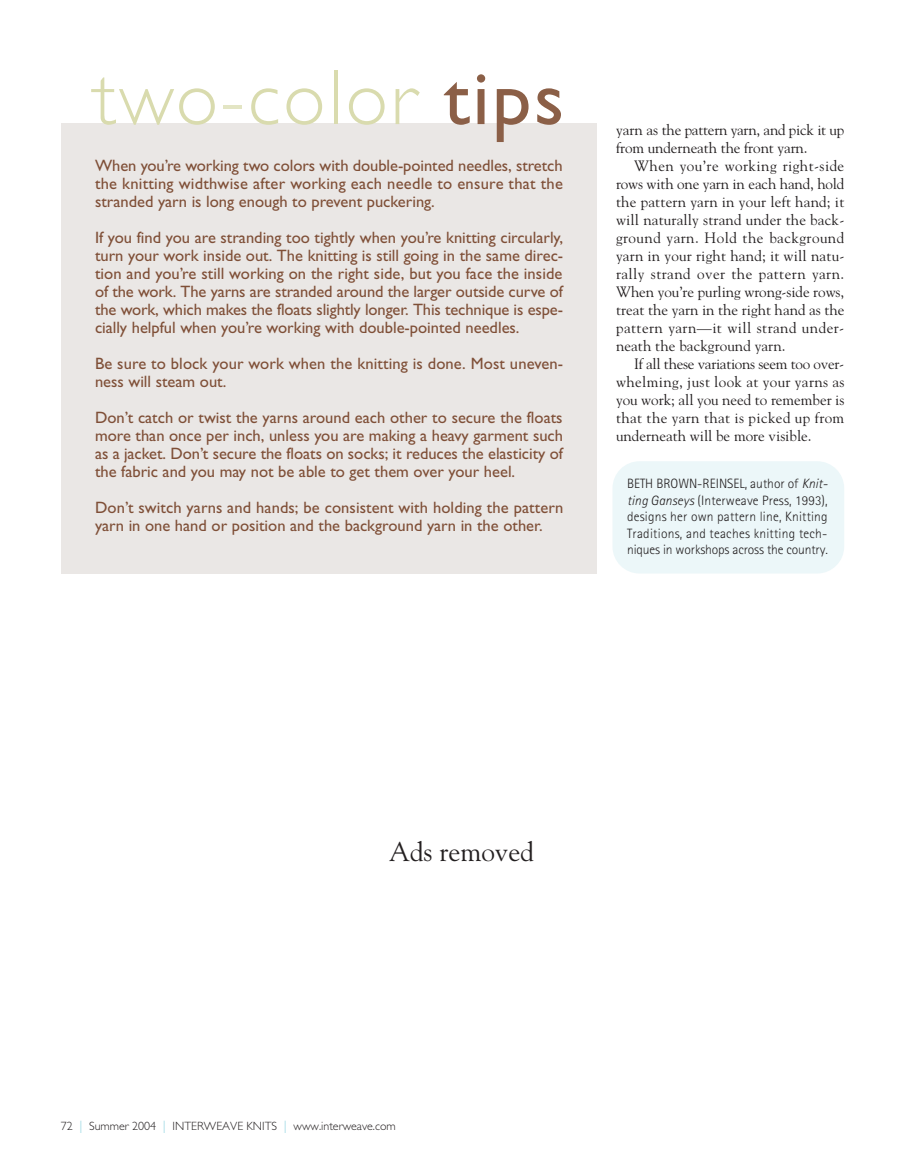
<style>
.page{position:relative;width:905px;height:1168px;background:#fff}
.page>*{position:absolute;margin:0;border:0;box-sizing:border-box;transform-origin:0 0}
.t1{font:300 78px "Gill Sans";letter-spacing:.035em;color:#d9dbae}
.t2{font:27px "Goudy";color:#231f20}
.t3{font:16.5px/18px "Gill Sans";color:#7f4f37;text-align:justify}
.t4{font:15px/18px "Goudy";color:#231f20;text-align:justify}
.t5{font:300 13.5px/16.5px "Rotis Sans Serif";letter-spacing:-.01em;color:#231f20;text-align:justify}
.t6{font:300 12px "Gill Sans";color:#231f20}
.s1{color:#e3e5c4}
.s2{font-weight:400;color:#8b5f47}
.s3{font-style:italic}
.s4{font-size:18px;color:#a2dbe6}
</style>
<div class="page">
<div style="left:612px;top:461px;width:232px;height:112px;background:#ecf7f9;border-radius:27px"></div>
<div style="left:61px;top:123px;width:535px;height:450px;background:#eae7e5"></div>
<h1 class="t1" style="left:93px;top:68px;width:473px">two<span class="s1">-</span>color <span class="s2">tips</span></h1>
<p class="t3" style="left:95px;top:158px;width:469px">When you’re working two colors with double-pointed needles, stretch the knitting widthwise after working each needle to ensure that the stranded yarn is long enough to prevent puckering.</p>
<p class="t3" style="left:95px;top:230px;width:470px">If you find you are stranding too tightly when you’re knitting circularly, turn your work inside out. The knitting is still going in the same direc&shy;tion and you’re still working on the right side, but you face the inside of the work. The yarns are stranded around the larger outside curve of the work, which makes the floats slightly longer. This technique is espe&shy;cially helpful when you’re working with double-pointed needles.</p>
<p class="t3" style="left:95px;top:356px;width:469px">Be sure to block your work when the knitting is done. Most uneven&shy;ness will steam out.</p>
<p class="t3" style="left:95px;top:410px;width:469px">Don’t catch or twist the yarns around each other to secure the floats more than once per inch, unless you are making a heavy garment such as a jacket. Don’t secure the floats on socks; it reduces the elasticity of the fabric and you may not be able to get them over your heel.</p>
<p class="t3" style="left:95px;top:500px;width:470px">Don’t switch yarns and hands; be consistent with holding the pattern yarn in one hand or position and the background yarn in the other.</p>
<p class="t4" style="left:616px;top:121px;width:230px">yarn as the pattern yarn, and pick it up from underneath the front yarn.</p>
<p class="t4" style="left:616px;top:157px;width:230px;text-indent:18px">When you’re working right-side rows with one yarn in each hand, hold the pattern yarn in your left hand; it will naturally strand under the back&shy;ground yarn. Hold the background yarn in your right hand; it will natu&shy;rally strand over the pattern yarn.<br>When you’re purling wrong-side rows, treat the yarn in the right hand as the pattern yarn—it will strand under&shy;neath the background yarn.</p>
<p class="t4" style="left:616px;top:355px;width:230px;text-indent:18px">If all these variations seem too over&shy;whelming, just look at your yarns as you work; all you need to remember is that the yarn that is picked up from underneath will be more visible.</p>
<p class="t5" style="left:627px;top:477px;width:202px">BETH BROWN-REINSEL, author of <span class="s3">Knit&shy;ting Ganseys</span> (Interweave Press, 1993), designs her own pattern line, Knitting Traditions, and teaches knitting tech&shy;niques in workshops across the country.</p>
<h2 class="t2" style="left:389px;top:836px;width:146px">Ads removed</h2>
<p class="t6" style="left:61px;top:1121px;width:336px">72 <span class="s4">I</span> Summer 2004 <span class="s4">I</span> INTERWEAVE KNITS <span class="s4">I</span> www.interweave.com</p>
</div>
